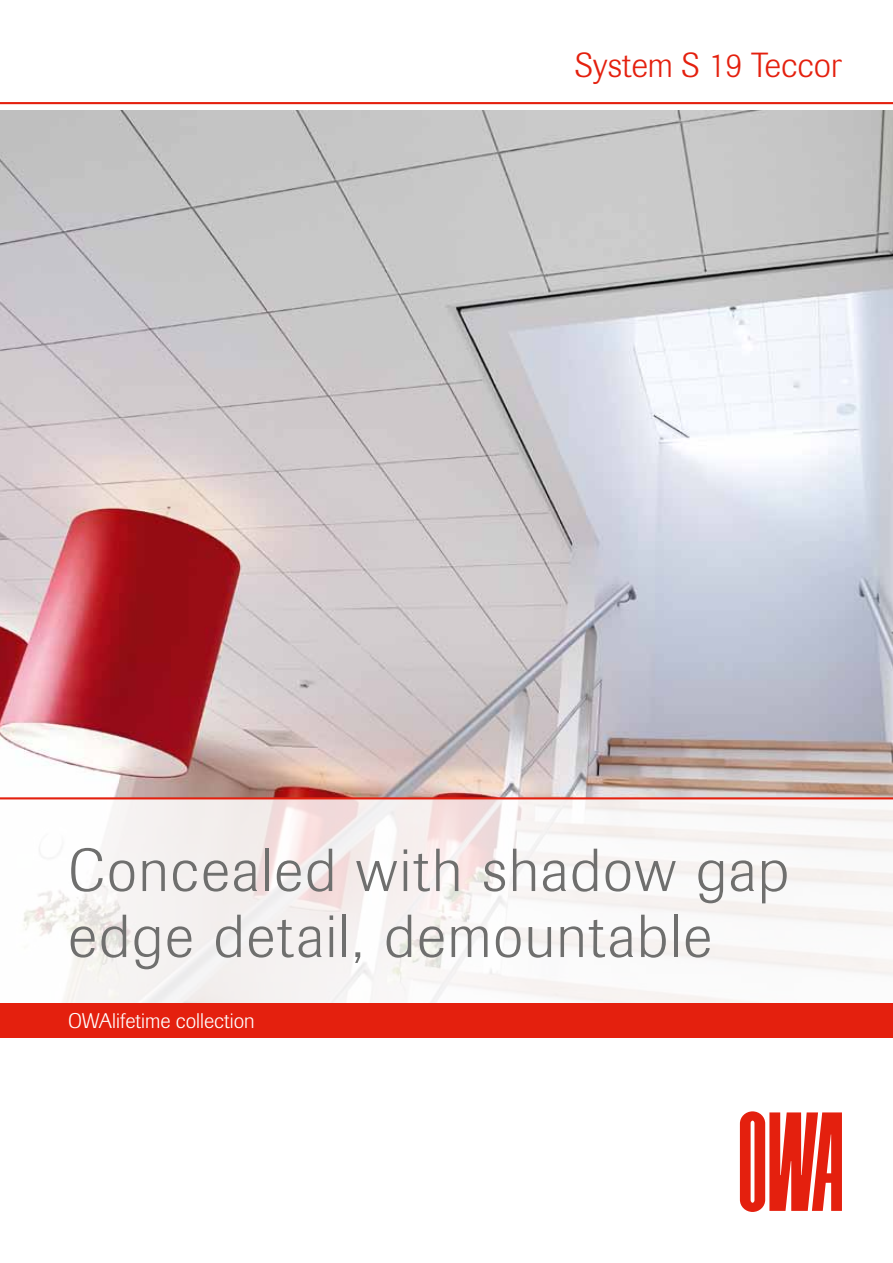
<style>
.page{position:relative;width:893px;height:1263px;background:#fff}
.page>*{position:absolute;margin:0;border:0;box-sizing:border-box;transform-origin:0 0}
.t1{font:300 60px/66px "Imago Pro";letter-spacing:.03em;color:#6f6f6e}
.t2{font:300 34.5px "Imago Pro";color:#e4200e}
.t3{font:300 21px "Imago Pro";color:#fff}
</style>
<div class="page">
<img style="left:0;top:111px;width:893px;height:686px">
<svg style="left:0;top:799px;width:893px;height:204px;fill:#f7f4f3"></svg>
<div style="left:0;top:1003px;width:893px;height:34px;background:#e4200e"></div>
<hr style="left:0;top:102px;width:893px;height:2px;background:#e4200e">
<hr style="left:0;top:797px;width:893px;height:2px;background:#e4200e">
<svg style="left:740px;top:1111px;width:102px;height:101px"></svg>
<p class="t2" style="left:575px;top:42px;width:268px">System S 19 Teccor</p>
<p class="t1" style="left:68px;top:836px;width:723px">Concealed with shadow gap edge detail, demountable</p>
<p class="t3" style="left:68px;top:1007px;width:188px">OWAlifetime collection</p>
</div>
